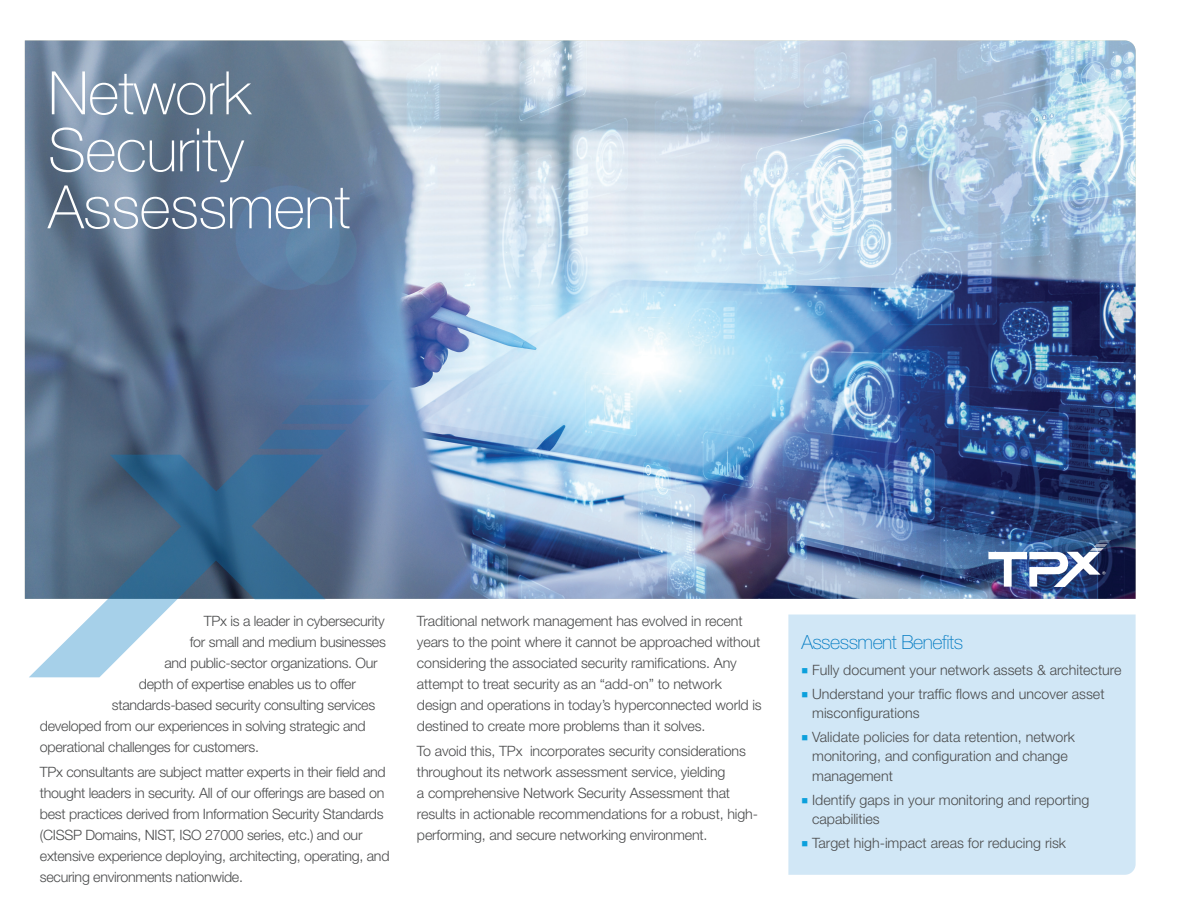
<style>
.page{position:relative;width:1188px;height:918px;background:#fff}
.page>*{position:absolute;margin:0;border:0;box-sizing:border-box;transform-origin:0 0}
.t1{font:100 60px/57px "Helvetica Neue";letter-spacing:-.01em;color:#fff}
.t2{font:100 19.5px "Helvetica Neue";letter-spacing:-.025em;color:#007ac2}
.t3{font:300 14.25px/21px "Helvetica Neue";letter-spacing:-.01em;color:#4b4c4d}
.s1{color:#0ca0dc}
</style>
<div class="page">
<img style="left:25px;top:40px;width:1111px;height:559px">
<div style="left:788px;top:615px;width:348px;height:260px;background:#d1e7f6"></div>
<svg style="left:29px;top:455px;width:297px;height:222px"></svg>
<svg style="left:258px;top:430px;width:88px;height:19px;background:#416b98"></svg>
<svg style="left:281px;top:405px;width:89px;height:19px;background:#496f9e"></svg>
<svg style="left:305px;top:380px;width:88px;height:19px;background:#567cab"></svg>
<img style="left:987px;top:540px;width:124px;height:48px">
<h1 class="t1" style="left:48px;top:64px;width:304px">Network<br>Security<br>Assessment</h1>
<p class="t3" style="left:204px;top:610px;width:182px">TPx is a leader in cybersecurity</p>
<p class="t3" style="left:190px;top:631px;width:197px">for small and medium businesses</p>
<p class="t3" style="left:164px;top:652px;width:215px">and public-sector organizations. Our</p>
<p class="t3" style="left:139px;top:673px;width:218px">depth of expertise enables us to offer</p>
<p class="t3" style="left:112px;top:694px;width:265px">standards-based security consulting services</p>
<p class="t3" style="left:40px;top:715px;width:327px">developed from our experiences in solving strategic and</p>
<p class="t3" style="left:40px;top:736px;width:221px">operational challenges for customers.</p>
<p class="t3" style="left:40px;top:761px;width:351px">TPx consultants are subject matter experts in their field and thought leaders in security. All of our offerings are based on best practices derived from Information Security Standards (CISSP Domains, NIST, ISO 27000 series, etc.) and our extensive experience deploying, architecting, operating, and securing environments nationwide.</p>
<p class="t3" style="left:417px;top:610px;width:346px">Traditional network management has evolved in recent years to the point where it cannot be approached without considering the associated security ramifications. Any attempt to treat security as an “add-on” to network design and operations in today’s hyperconnected world is destined to create more problems than it solves.</p>
<p class="t3" style="left:417px;top:740px;width:342px">To avoid this, TPx incorporates security considerations throughout its network assessment service, yielding<br>a comprehensive Network Security Assessment that results in actionable recommendations for a robust, high&shy;performing, and secure networking environment.</p>
<h2 class="t2" style="left:801px;top:631px;width:163px">Assessment Benefits</h2>
<p class="t3" style="left:801px;top:659px;width:322px"><span class="s1">■</span> Fully document your network assets &amp; architecture</p>
<p class="t3" style="left:812px;top:683px;width:294px;line-height:19.5px;text-indent:-11px"><span class="s1">■</span> Understand your traffic flows and uncover asset misconfigurations</p>
<p class="t3" style="left:812px;top:727px;width:264px;line-height:19.5px;text-indent:-11px"><span class="s1">■</span> Validate policies for data retention, network monitoring, and configuration and change management</p>
<p class="t3" style="left:812px;top:790px;width:279px;line-height:19.5px;text-indent:-11px"><span class="s1">■</span> Identify gaps in your monitoring and reporting capabilities</p>
<p class="t3" style="left:801px;top:832px;width:266px"><span class="s1">■</span> Target high-impact areas for reducing risk</p>
</div>
